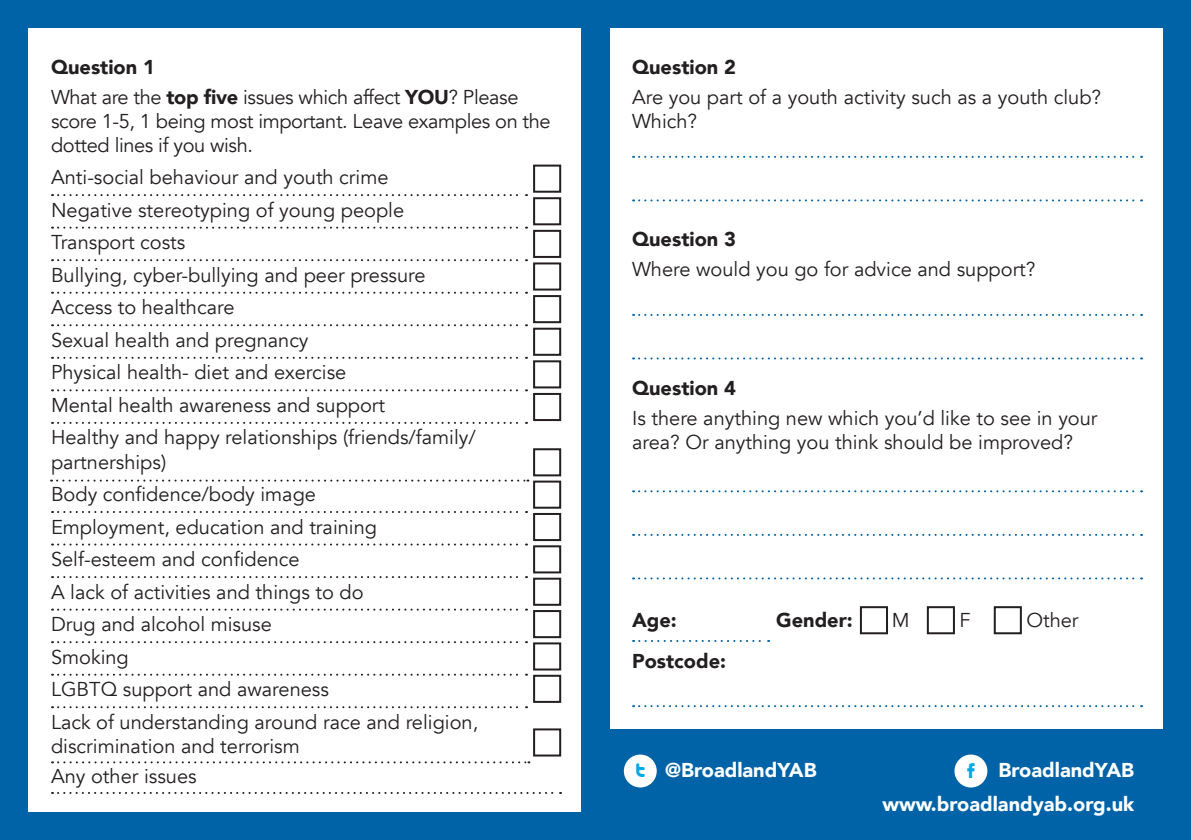
<style>
.page{position:relative;width:1191px;height:840px;background:#fff}
.page>*{position:absolute;margin:0;border:0;box-sizing:border-box;transform-origin:0 0}
.t1{font:24px "Modern Pictograms";color:#00a8e1}
.t2{font:20px/32.4px "Avenir";color:#231f20}
.t3{font:20px/29.6px "Avenir";letter-spacing:-.02em;color:#231f20}
.t4{font:900 20px "Avenir";color:#fff}
.t5{font:900 20px "Avenir";color:#231f20}
.s1{font-weight:900}
.s2{font-family:"Modern Pictograms";font-weight:400;font-size:24px;color:#00a8e1}
</style>
<div class="page">
<div style="left:0;top:0;width:1191px;height:839px;background:#0163a7"></div>
<div style="left:28px;top:28px;width:553px;height:783px;background:#fff"></div>
<div style="left:609px;top:28px;width:553px;height:701px;background:#fff"></div>
<svg style="left:52px;top:194px;width:475px;height:2px"></svg>
<svg style="left:52px;top:226px;width:475px;height:2px"></svg>
<svg style="left:52px;top:259px;width:475px;height:2px"></svg>
<svg style="left:52px;top:291px;width:475px;height:2px"></svg>
<svg style="left:52px;top:324px;width:475px;height:2px"></svg>
<svg style="left:52px;top:356px;width:475px;height:2px"></svg>
<svg style="left:52px;top:389px;width:475px;height:2px"></svg>
<svg style="left:52px;top:421px;width:475px;height:2px"></svg>
<svg style="left:52px;top:511px;width:475px;height:1px"></svg>
<svg style="left:52px;top:543px;width:475px;height:2px"></svg>
<svg style="left:52px;top:576px;width:475px;height:1px"></svg>
<svg style="left:52px;top:608px;width:475px;height:2px"></svg>
<svg style="left:52px;top:641px;width:475px;height:1px"></svg>
<svg style="left:52px;top:673px;width:475px;height:2px"></svg>
<svg style="left:52px;top:706px;width:475px;height:1px"></svg>
<svg style="left:52px;top:791px;width:509px;height:2px"></svg>
<svg style="left:633px;top:156px;width:509px;height:2px"></svg>
<svg style="left:633px;top:314px;width:509px;height:2px"></svg>
<svg style="left:633px;top:490px;width:509px;height:2px"></svg>
<svg style="left:633px;top:199px;width:509px;height:2px"></svg>
<svg style="left:633px;top:357px;width:509px;height:2px"></svg>
<svg style="left:633px;top:533px;width:509px;height:2px"></svg>
<svg style="left:633px;top:577px;width:509px;height:2px"></svg>
<svg style="left:633px;top:640px;width:136px;height:1px"></svg>
<svg style="left:633px;top:705px;width:509px;height:1px"></svg>
<div style="left:860px;top:606px;width:28px;height:28px;border:2px solid #231f20"></div>
<div style="left:533px;top:164px;width:28px;height:28px;border:2px solid #231f20"></div>
<div style="left:533px;top:360px;width:28px;height:28px;border:2px solid #231f20"></div>
<div style="left:533px;top:545px;width:28px;height:28px;border:2px solid #231f20"></div>
<div style="left:533px;top:262px;width:28px;height:28px;border:2px solid #231f20"></div>
<div style="left:533px;top:642px;width:28px;height:28px;border:2px solid #231f20"></div>
<div style="left:533px;top:197px;width:28px;height:28px;border:2px solid #231f20"></div>
<div style="left:533px;top:393px;width:28px;height:28px;border:2px solid #231f20"></div>
<div style="left:533px;top:577px;width:28px;height:28px;border:2px solid #231f20"></div>
<div style="left:533px;top:295px;width:28px;height:28px;border:2px solid #231f20"></div>
<div style="left:533px;top:480px;width:28px;height:28px;border:2px solid #231f20"></div>
<div style="left:533px;top:674px;width:28px;height:28px;border:2px solid #231f20"></div>
<div style="left:533px;top:230px;width:28px;height:28px;border:2px solid #231f20"></div>
<div style="left:533px;top:448px;width:28px;height:28px;border:2px solid #231f20"></div>
<div style="left:533px;top:609px;width:28px;height:28px;border:2px solid #231f20"></div>
<div style="left:533px;top:327px;width:28px;height:28px;border:2px solid #231f20"></div>
<div style="left:533px;top:512px;width:28px;height:28px;border:2px solid #231f20"></div>
<div style="left:533px;top:728px;width:28px;height:28px;border:2px solid #231f20"></div>
<div style="left:927px;top:606px;width:28px;height:28px;border:2px solid #231f20"></div>
<div style="left:993px;top:606px;width:28px;height:28px;border:2px solid #231f20"></div>
<div style="left:954px;top:754px;width:33px;height:33px;background:#fff;border-radius:50%"></div>
<div style="left:624px;top:754px;width:33px;height:33px;background:#fff;border-radius:50%"></div>
<svg style="left:51px;top:479px;width:477px;height:2px"></svg>
<svg style="left:52px;top:761px;width:477px;height:2px"></svg>
<p class="t3" style="left:51px;top:52px;width:469px"><span class="s1">Question 1<br></span>What are the <span class="s1">top five</span> issues which affect <span class="s1">YOU</span>? Please</p>
<p class="t3" style="left:51px;top:109px;width:501px;line-height:24px">score 1-5, 1 being most important. Leave examples on the dotted lines if you wish.</p>
<p class="t2" style="left:51px;top:161px;width:426px">Anti-social behaviour and youth crime<br>Negative stereotyping of young people Transport costs<br>Bullying, cyber-bullying and peer pressure Access to healthcare<br>Sexual health and pregnancy<br>Physical health- diet and exercise<br>Mental health awareness and support<br>Healthy and happy relationships (friends/family/</p>
<p class="t2" style="left:51px;top:445px;width:429px">partnerships)<br>Body confidence/body image<br>Employment, education and training<br>Self-esteem and confidence<br>A lack of activities and things to do<br>Drug and alcohol misuse<br>Smoking<br>LGBTQ support and awareness<br>Lack of understanding around race and religion,</p>
<p class="t2" style="left:51px;top:731px;width:250px;line-height:29.6px">discrimination and terrorism<br>Any other issues</p>
<p class="t5" style="left:632px;top:50px;width:106px">Question 2</p>
<p class="t2" style="left:632px;top:85px;width:470px;line-height:24px">Are you part of a youth activity such as a youth club?<br>Which?</p>
<p class="t5" style="left:632px;top:222px;width:106px">Question 3</p>
<p class="t2" style="left:632px;top:253px;width:405px">Where would you go for advice and support?</p>
<p class="t5" style="left:632px;top:370px;width:106px">Question 4</p>
<p class="t2" style="left:632px;top:406px;width:467px;line-height:24px">Is there anything new which you’d like to see in your area? Or anything you think should be improved?</p>
<p class="t5" style="left:632px;top:602px;width:46px">Age:</p>
<p class="t5" style="left:776px;top:602px;width:78px">Gender:</p>
<p class="t2" style="left:891px;top:603px;width:19px">M</p>
<p class="t2" style="left:959px;top:603px;width:13px">F</p>
<p class="t2" style="left:1026px;top:603px;width:54px">Other</p>
<p class="t5" style="left:632px;top:643px;width:96px">Postcode:</p>
<p class="t1" style="left:634px;top:757px;width:14px">T</p>
<p class="t4" style="left:965px;top:752px;width:170px"><span class="s2">F</span> BroadlandYAB</p>
<p class="t4" style="left:665px;top:752px;width:153px">@BroadlandYAB</p>
<p class="t4" style="left:882px;top:786px;width:253px">www.broadlandyab.org.uk</p>
</div>
